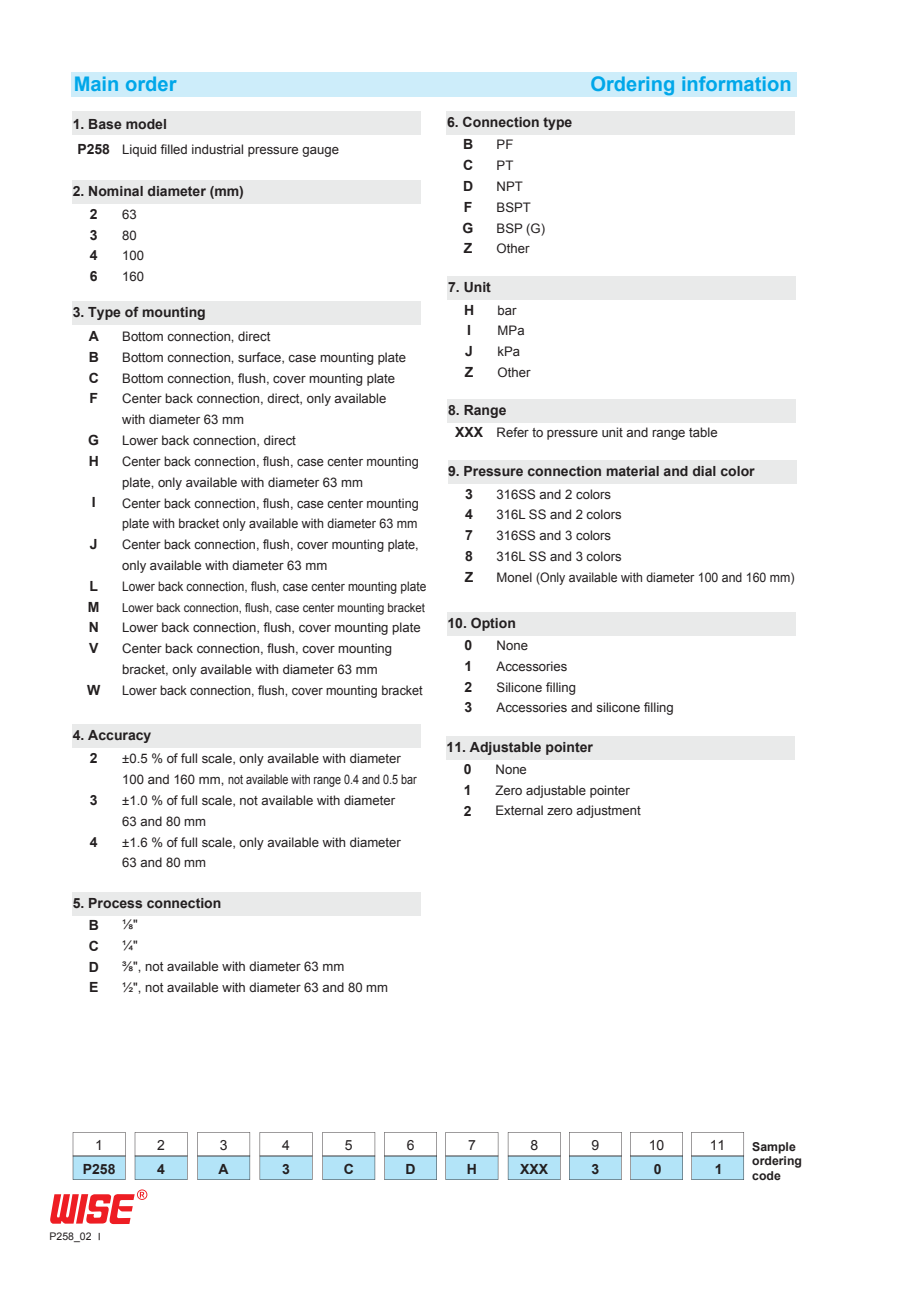
<style>
.page{position:relative;width:918px;height:1300px;background:#fff}
.page>*{position:absolute;margin:0;border:0;box-sizing:border-box;transform-origin:0 0}
.t1{font:700 20.12px "Arial";color:#00a7e9}
.t2{font:700 14px/20.8px "Arial";color:#231f20}
.t3{font:14px "Arial";color:#231f20}
.t4{font:13.12px/20.8px "Arial";color:#231f20}
.t5{font:12.25px "Arial";color:#231f20;scale:.93 1}
.t6{font:700 12.25px/14.7px "Arial";color:#231f20}
.t7{font:10.5px "Arial";color:#231f20}
.s1{font-weight:700;font-size:14px}
</style>
<div class="page">
<svg style="left:50px;top:1189px;width:97px;height:35px"></svg>
<div style="left:72px;top:111px;width:349px;height:24px;background:#e9eaea"></div>
<div style="left:72px;top:181px;width:349px;height:23px;background:#e9eaea"></div>
<div style="left:72px;top:301px;width:349px;height:23px;background:#e9eaea"></div>
<div style="left:72px;top:724px;width:349px;height:23px;background:#e9eaea"></div>
<div style="left:71px;top:72px;width:726px;height:24px;background:#cdedfa"></div>
<svg style="left:73px;top:1132px;width:53px;height:48px"></svg>
<svg style="left:135px;top:1132px;width:53px;height:48px"></svg>
<svg style="left:197px;top:1132px;width:53px;height:48px"></svg>
<svg style="left:260px;top:1132px;width:52px;height:48px"></svg>
<svg style="left:322px;top:1132px;width:53px;height:48px"></svg>
<svg style="left:384px;top:1132px;width:53px;height:48px"></svg>
<svg style="left:445px;top:1132px;width:53px;height:48px"></svg>
<svg style="left:508px;top:1132px;width:52px;height:48px"></svg>
<svg style="left:569px;top:1132px;width:53px;height:48px"></svg>
<svg style="left:630px;top:1132px;width:53px;height:48px"></svg>
<svg style="left:691px;top:1132px;width:53px;height:48px"></svg>
<div style="left:72px;top:892px;width:349px;height:23px;background:#e9eaea"></div>
<div style="left:446px;top:111px;width:349px;height:24px;background:#e9eaea"></div>
<div style="left:447px;top:399px;width:349px;height:24px;background:#e9eaea"></div>
<div style="left:448px;top:460px;width:349px;height:24px;background:#e9eaea"></div>
<div style="left:447px;top:612px;width:349px;height:23px;background:#e9eaea"></div>
<div style="left:446px;top:736px;width:349px;height:24px;background:#e9eaea"></div>
<div style="left:447px;top:277px;width:349px;height:23px;background:#e9eaea"></div>
<h1 class="t1" style="left:74px;top:71px;width:104px">Main order</h1>
<h1 class="t1" style="left:590px;top:71px;width:203px">Ordering information</h1>
<p class="t2" style="left:77px;top:112px;width:91px;line-height:25.2px;text-indent:-5px">1. Base model<br>P258</p>
<p class="t2" style="left:90px;top:181px;width:156px;line-height:22.2px;text-indent:-17px">2. Nominal diameter (mm)<br>2</p>
<p class="t2" style="left:90px;top:225px;width:9px;text-align:justify">3<br>4<br>6</p>
<p class="t4" style="left:122px;top:139px;width:218px">Liquid filled industrial pressure gauge</p>
<p class="t4" style="left:122px;top:204px;width:23px">63<br>80<br>100<br>160</p>
<p class="t2" style="left:89px;top:300px;width:118px;line-height:24px;text-indent:-16px">3. Type of mounting<br>A</p>
<p class="t2" style="left:89px;top:347px;width:12px;text-align:justify">B C F</p>
<p class="t2" style="left:88px;top:430px;width:12px">G<br>H</p>
<p class="t2" style="left:92px;top:492px;width:5px">I</p>
<p class="t2" style="left:90px;top:534px;width:9px">J</p>
<p class="t2" style="left:88px;top:576px;width:13px;text-align:justify">L M N V</p>
<p class="t2" style="left:87px;top:680px;width:15px">W</p>
<p class="t4" style="left:122px;top:326px;width:306px">Bottom connection, direct<br>Bottom connection, surface, case mounting plate Bottom connection, flush, cover mounting plate Center back connection, direct, only available<br>with diameter 63 mm<br>Lower back connection, direct<br>Center back connection, flush, case center mounting plate, only available with diameter 63 mm<br>Center back connection, flush, case center mounting plate with bracket only available with diameter 63 mm Center back connection, flush, cover mounting plate, only available with diameter 63 mm<br>Lower back connection, flush, case center mounting plate</p>
<p class="t5" style="left:122px;top:599px;width:327px">Lower back connection, flush, case center mounting bracket</p>
<p class="t4" style="left:122px;top:617px;width:302px">Lower back connection, flush, cover mounting plate Center back connection, flush, cover mounting bracket, only available with diameter 63 mm<br>Lower back connection, flush, cover mounting bracket</p>
<p class="t2" style="left:90px;top:723px;width:63px;line-height:23.4px;text-indent:-17px">4. Accuracy<br>2</p>
<p class="t2" style="left:90px;top:790px;width:9px">3</p>
<p class="t2" style="left:90px;top:831px;width:9px">4</p>
<p class="t4" style="left:122px;top:748px;width:296px">±0.5 % of full scale, only available with diameter 100 and 160 mm, not available with range 0.4 and 0.5 bar ±1.0 % of full scale, not available with diameter<br>63 and 80 mm<br>±1.6 % of full scale, only available with diameter 63 and 80 mm</p>
<p class="t2" style="left:89px;top:892px;width:134px;line-height:22.2px;text-indent:-16px">5. Process connection<br>B</p>
<p class="t2" style="left:89px;top:936px;width:12px;text-align:justify">C D E</p>
<p class="t4" style="left:122px;top:914px;width:267px">⅛"<br>¼"<br>⅜", not available with diameter 63 mm<br>½", not available with diameter 63 and 80 mm</p>
<p class="t2" style="left:463px;top:111px;width:111px;line-height:22.2px;text-indent:-16px">6. Connection type<br>B</p>
<p class="t2" style="left:463px;top:155px;width:12px;text-align:justify">C D F G Z</p>
<p class="t4" style="left:496px;top:134px;width:50px">PF<br>PT<br>NPT<br>BSPT<br>BSP (G)<br>Other</p>
<p class="t2" style="left:448px;top:277px;width:44px;line-height:22.2px;text-align:center">7. Unit<br>H</p>
<p class="t2" style="left:465px;top:320px;width:10px">I<br>J<br>Z</p>
<p class="t4" style="left:497px;top:300px;width:34px">bar<br>MPa kPa<br>Other</p>
<p class="t2" style="left:448px;top:400px;width:60px">8. Range</p>
<p class="t4" style="left:455px;top:422px;width:264px"><span class="s1">XXX</span> Refer to pressure unit and range table</p>
<p class="t2" style="left:465px;top:461px;width:291px;line-height:22.2px;text-indent:-17px">9. Pressure connection material and dial color<br>3</p>
<p class="t2" style="left:465px;top:504px;width:10px;text-align:justify">4<br>7<br>8<br>Z</p>
<p class="t4" style="left:496px;top:484px;width:299px">316SS and 2 colors<br>316L SS and 2 colors<br>316SS and 3 colors<br>316L SS and 3 colors<br>Monel (Only available with diameter 100 and 160 mm)</p>
<p class="t2" style="left:464px;top:612px;width:53px;line-height:22.2px;text-indent:-17px">10. Option<br>0</p>
<p class="t2" style="left:464px;top:656px;width:9px;text-align:justify">1<br>2<br>3</p>
<p class="t4" style="left:496px;top:635px;width:179px">None<br>Accessories<br>Silicone filling<br>Accessories and silicone filling</p>
<p class="t2" style="left:464px;top:736px;width:131px;line-height:22.2px;text-indent:-17px">11. Adjustable pointer<br>0</p>
<p class="t2" style="left:464px;top:780px;width:9px">1<br>2</p>
<p class="t4" style="left:495px;top:759px;width:147px">None<br>Zero adjustable pointer<br>External zero adjustment</p>
<p class="t3" style="left:95px;top:1135px;width:9px">1</p>
<p class="t3" style="left:157px;top:1135px;width:9px">2</p>
<p class="t3" style="left:220px;top:1135px;width:9px">3</p>
<p class="t3" style="left:282px;top:1135px;width:9px">4</p>
<p class="t3" style="left:345px;top:1135px;width:9px">5</p>
<p class="t3" style="left:407px;top:1135px;width:9px">6</p>
<p class="t3" style="left:468px;top:1135px;width:9px">7</p>
<p class="t3" style="left:530px;top:1135px;width:9px">8</p>
<p class="t2" style="left:157px;top:1159px;width:9px">4</p>
<p class="t2" style="left:219px;top:1159px;width:12px">A</p>
<p class="t2" style="left:282px;top:1159px;width:9px">3</p>
<p class="t2" style="left:344px;top:1159px;width:12px">C</p>
<p class="t2" style="left:405px;top:1159px;width:12px">D</p>
<p class="t2" style="left:467px;top:1159px;width:12px">H</p>
<p class="t2" style="left:520px;top:1159px;width:30px">XXX</p>
<p class="t2" style="left:83px;top:1159px;width:34px">P258</p>
<p class="t7" style="left:50px;top:1229px;width:44px">P258_02</p>
<p class="t3" style="left:591px;top:1135px;width:9px">9</p>
<p class="t2" style="left:591px;top:1159px;width:9px">3</p>
<p class="t3" style="left:649px;top:1135px;width:17px">10</p>
<p class="t2" style="left:653px;top:1159px;width:9px">0</p>
<p class="t3" style="left:710px;top:1135px;width:17px">11</p>
<p class="t2" style="left:715px;top:1159px;width:9px">1</p>
<p class="t6" style="left:752px;top:1139px;width:51px">Sample ordering code</p>
</div>
